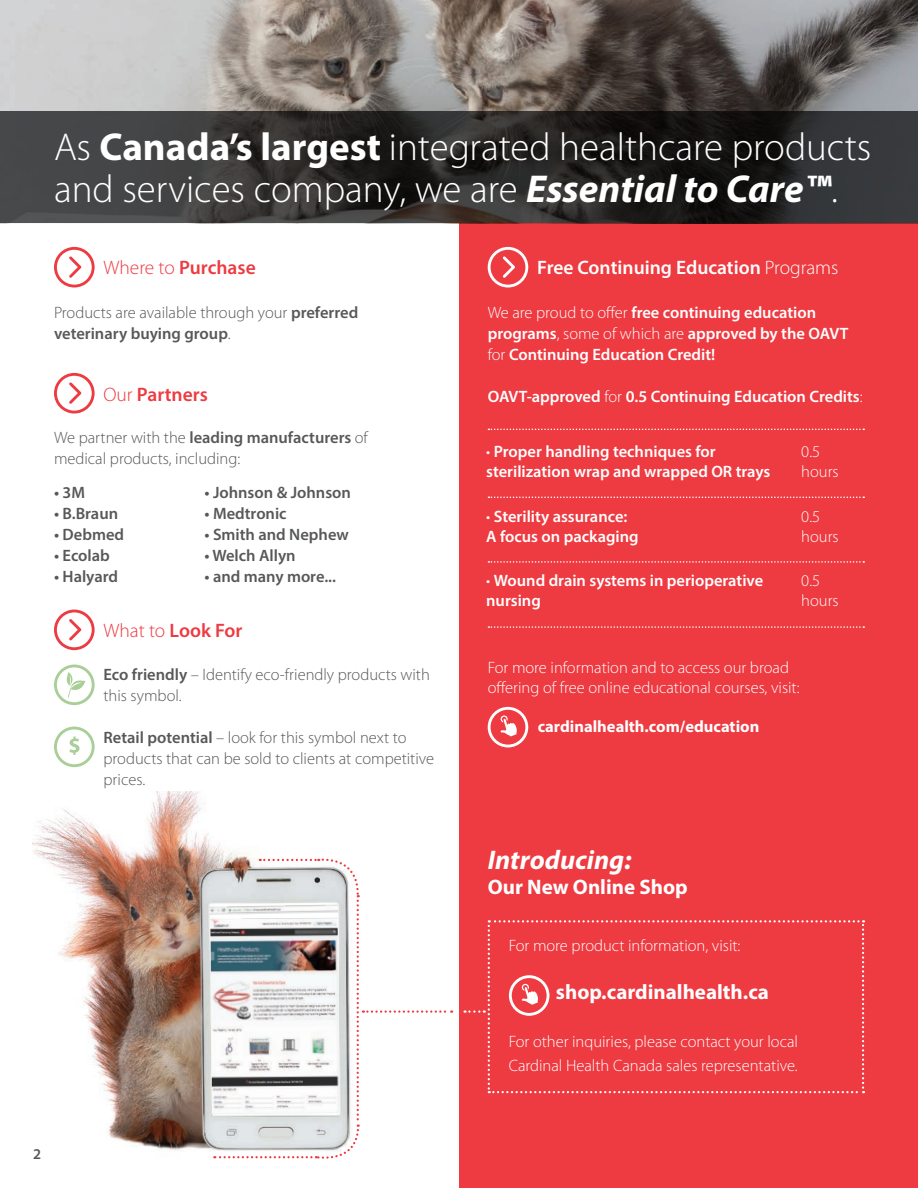
<style>
.page{position:relative;width:918px;height:1188px;background:#fff}
.page>*{position:absolute;margin:0;border:0;box-sizing:border-box;transform-origin:0 0}
.t1{font:300 39px/42px "Myriad Pro";color:#fff}
.t2{font:italic 700 27px "Myriad Pro";color:#fff}
.t3{font:700 21px "Myriad Pro";color:#fff}
.t4{font:600 19.5px "Myriad Pro";color:#ee3a41}
.t5{font:600 19.5px "Myriad Pro";color:#fff}
.t6{font:600 16.5px/21px "Myriad Pro";color:#fff}
.t7{font:300 16.5px/21px "Myriad Pro";color:#57585a}
.t8{font:300 16.5px/19.8px "Myriad Pro";color:#fff}
.t9{font:600 16.5px "Myriad Pro";color:#57585a}
.t10{font:700 16.5px "Myriad Pro";color:#fff}
.t11{font:600 15px "Myriad Pro";color:#57585a}
.s1{font-weight:700}
.s2{font-weight:700;font-style:italic}
.s3{font-weight:300}
.s4{font-weight:600}
</style>
<div class="page">
<img style="left:33px;top:791px;width:215px;height:368px">
<div style="left:459px;top:223px;width:459px;height:965px;background:#ee3a41"></div>
<img style="left:0;top:0;width:918px;height:112px">
<svg style="left:488px;top:247px;width:40px;height:41px"></svg>
<svg style="left:488px;top:429px;width:376px;height:1px"></svg>
<svg style="left:488px;top:497px;width:376px;height:1px"></svg>
<svg style="left:488px;top:561px;width:376px;height:2px"></svg>
<svg style="left:488px;top:626px;width:376px;height:2px"></svg>
<svg style="left:488px;top:707px;width:40px;height:40px"></svg>
<svg style="left:54px;top:247px;width:41px;height:41px"></svg>
<svg style="left:54px;top:373px;width:41px;height:41px"></svg>
<svg style="left:54px;top:610px;width:41px;height:40px"></svg>
<svg style="left:0;top:112px;width:918px;height:111px;background:#2f2e2e"></svg>
<svg style="left:54px;top:665px;width:41px;height:40px"></svg>
<svg style="left:54px;top:727px;width:41px;height:40px"></svg>
<svg style="left:214px;top:857px;width:238px;height:302px"></svg>
<svg style="left:465px;top:920px;width:399px;height:173px"></svg>
<img style="left:210px;top:918px;width:129px;height:196px">
<img style="left:209px;top:905px;width:129px;height:10px">
<h1 class="t1" style="left:54px;top:126px;width:819px">As <span class="s1">Canada’s largest</span> integrated healthcare products and services company, we are <span class="s2">Essential to Care™</span>.</h1>
<p class="t4" style="left:104px;top:255px;width:154px"><span class="s3">Where to</span> Purchase</p>
<p class="t7" style="left:54px;top:302px;width:306px">Products are available through your <span class="s4">preferred veterinary buying group</span>.</p>
<p class="t4" style="left:104px;top:382px;width:106px"><span class="s3">Our</span> Partners</p>
<p class="t7" style="left:54px;top:428px;width:315px">We partner with the <span class="s4">leading manufacturers</span> of medical products, including:</p>
<p class="t9" style="left:204px;top:482px;width:148px">• Johnson &amp; Johnson</p>
<p class="t9" style="left:204px;top:503px;width:84px">• Medtronic</p>
<p class="t9" style="left:204px;top:524px;width:146px">• Smith and Nephew</p>
<p class="t9" style="left:204px;top:545px;width:93px">• Welch Allyn</p>
<p class="t9" style="left:204px;top:566px;width:133px">• and many more...</p>
<p class="t9" style="left:54px;top:482px;width:33px">• 3M</p>
<p class="t9" style="left:54px;top:503px;width:66px">• B.Braun</p>
<p class="t9" style="left:54px;top:524px;width:72px">• Debmed</p>
<p class="t9" style="left:54px;top:545px;width:57px">• Ecolab</p>
<p class="t9" style="left:54px;top:566px;width:66px">• Halyard</p>
<p class="t4" style="left:104px;top:618px;width:140px"><span class="s3">What to</span> Look For</p>
<p class="t7" style="left:104px;top:664px;width:328px"><span class="s4">Eco friendly</span> – Identify eco-friendly products with this symbol.</p>
<p class="t7" style="left:104px;top:727px;width:332px"><span class="s4">Retail potential</span> – look for this symbol next to products that can be sold to clients at competitive prices.</p>
<p class="t5" style="left:537px;top:255px;width:303px">Free Continuing Education <span class="s3">Programs</span></p>
<p class="t6" style="left:488px;top:301px;width:362px"><span class="s3">We are proud to offer</span> free continuing education programs<span class="s3">, some of which are</span> approved by the OAVT <span class="s3">for</span> Continuing Education Credit!</p>
<p class="t6" style="left:488px;top:385px;width:377px">OAVT-approved <span class="s3">for</span> 0.5 Continuing Education Credits<span class="s3">:</span></p>
<p class="t6" style="left:486px;top:442px;width:286px;line-height:19.8px"><span class="s3">•</span> Proper handling techniques for sterilization wrap and wrapped OR trays</p>
<p class="t8" style="left:801px;top:442px;width:39px">0.5 hours</p>
<p class="t6" style="left:486px;top:506px;width:154px;line-height:19.8px"><span class="s3">•</span> Sterility assurance:<br>A focus on packaging</p>
<p class="t8" style="left:801px;top:507px;width:39px">0.5 hours</p>
<p class="t6" style="left:486px;top:571px;width:279px;line-height:19.5px"><span class="s3">•</span> Wound drain systems in perioperative nursing</p>
<p class="t8" style="left:801px;top:571px;width:39px">0.5 hours</p>
<p class="t8" style="left:488px;top:658px;width:313px">For more information and to access our broad offering of free online educational courses, visit:</p>
<p class="t10" style="left:538px;top:716px;width:223px">cardinalhealth.com/education</p>
<h2 class="t2" style="left:488px;top:842px;width:145px">Introducing:</h2>
<p class="t3" style="left:488px;top:873px;width:202px">Our New Online Shop</p>
<p class="t8" style="left:509px;top:936px;width:233px">For more product information, visit:</p>
<p class="t3" style="left:556px;top:979px;width:215px">shop.cardinalhealth.ca</p>
<p class="t8" style="left:509px;top:1030px;width:291px;line-height:24px">For other inquiries, please contact your local<br>Cardinal Health Canada sales representative.</p>
<p class="t11" style="left:33px;top:1145px;width:10px">2</p>
</div>
